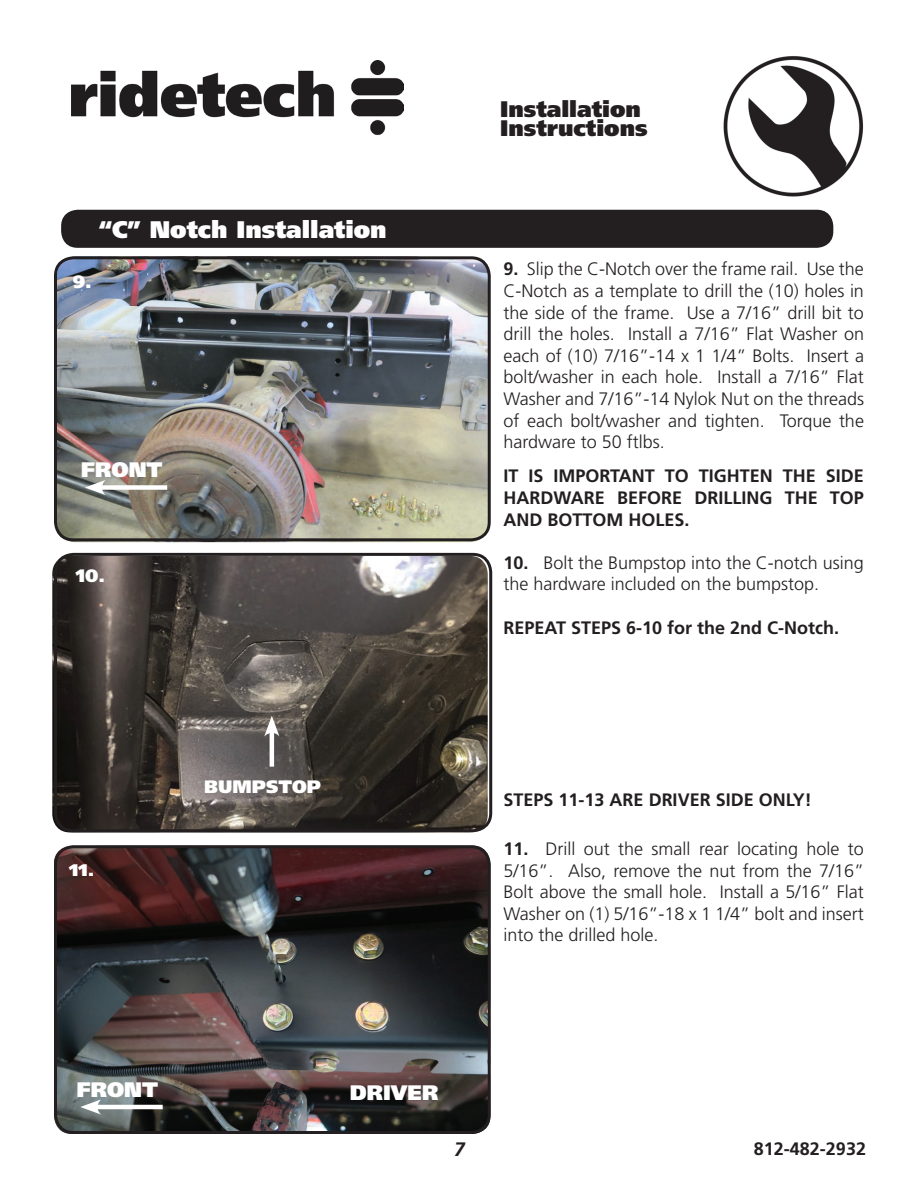
<style>
.page{position:relative;width:918px;height:1188px;background:#fff}
.page>*{position:absolute;margin:0;border:0;box-sizing:border-box;transform-origin:0 0}
.t1{font:900 24px "Frutiger";color:#fff}
.t2{font:900 22.5px/19.5px "Frutiger";color:#231f20}
.t3{font:900 21px "Frutiger";color:#fff}
.t4{font:italic 700 19.5px "Frutiger";color:#231f20}
.t5{font:300 18px/21.6px "Frutiger";color:#231f20;text-align:justify}
.t6{font:700 18px/21.6px "Frutiger";color:#231f20;text-align:justify}
.t7{font:900 18px "Frutiger";color:#fff}
.t8{font:900 16.8px "Frutiger";color:#fff;scale:1.07 1}
.s1{font-weight:700}
</style>
<div class="page">
<img style="left:723px;top:56px;width:140px;height:141px">
<img style="left:72px;top:61px;width:331px;height:75px">
<img style="left:52px;top:556px;width:436px;height:276px;border-radius:18px">
<hr style="left:270px;top:728px;width:4px;height:39px;background:#fff">
<svg style="left:264px;top:716px;width:15px;height:20px"></svg>
<img style="left:54px;top:846px;width:436px;height:288px;border-radius:18px">
<img style="left:57px;top:256px;width:432px;height:286px;border-radius:19px">
<div style="left:54px;top:553px;width:438px;height:279px;border:3px solid #231f20;border-radius:18px"></div>
<div style="left:61px;top:210px;width:772px;height:38px;background:#231f20;border-radius:17px"></div>
<div style="left:54px;top:845px;width:437px;height:289px;border:3px solid #231f20;border-radius:18px"></div>
<div style="left:54px;top:256px;width:437px;height:285px;border:3px solid #231f20;border-radius:18px"></div>
<div style="left:97px;top:485px;width:70px;height:5px;background:#fff"></div>
<svg style="left:85px;top:480px;width:21px;height:15px"></svg>
<hr style="left:93px;top:1105px;width:70px;height:4px;background:#fff">
<svg style="left:80px;top:1099px;width:21px;height:16px"></svg>
<h1 class="t1" style="left:99px;top:220px;width:290px">“C” Notch Installation</h1>
<p class="t7" style="left:73px;top:274px;width:20px">9.</p>
<p class="t3" style="left:81px;top:461px;width:83px">FRONT</p>
<p class="t7" style="left:76px;top:568px;width:31px">10.</p>
<p class="t2" style="left:500px;top:101px;width:149px">Installation<br>Instructions</p>
<p class="t5" style="left:504px;top:260px;width:362px"><span class="s1">9.</span> Slip the C-Notch over the frame rail. Use the C-Notch as a template to drill the (10) holes in the side of the frame. Use a 7/16” drill bit to drill the holes. Install a 7/16” Flat Washer on each of (10) 7/16”-14 x 1 1/4” Bolts. Insert a bolt/washer in each hole. Install a 7/16” Flat Washer and 7/16”-14 Nylok Nut on the threads of each bolt/washer and tighten. Torque the hardware to 50 ftlbs.</p>
<p class="t6" style="left:504px;top:467px;width:362px">IT IS IMPORTANT TO TIGHTEN THE SIDE HARDWARE BEFORE DRILLING THE TOP AND BOTTOM HOLES.</p>
<p class="t5" style="left:504px;top:553px;width:362px"><span class="s1">10.</span> Bolt the Bumpstop into the C-notch using the hardware included on the bumpstop.</p>
<p class="t6" style="left:504px;top:618px;width:337px">REPEAT STEPS 6-10 for the 2nd C-Notch.</p>
<p class="t8" style="left:69px;top:863px;width:25px">11.</p>
<p class="t7" style="left:204px;top:779px;width:118px">BUMPSTOP</p>
<p class="t6" style="left:504px;top:791px;width:310px">STEPS 11-13 ARE DRIVER SIDE ONLY!</p>
<p class="t5" style="left:504px;top:839px;width:362px"><span class="s1">11.</span> Drill out the small rear locating hole to 5/16”. Also, remove the nut from the 7/16” Bolt above the small hole. Install a 5/16” Flat Washer on (1) 5/16”-18 x 1 1/4” bolt and insert into the drilled hole.</p>
<p class="t3" style="left:77px;top:1081px;width:83px">FRONT</p>
<p class="t3" style="left:350px;top:1084px;width:90px">DRIVER</p>
<p class="t4" style="left:454px;top:1142px;width:12px">7</p>
<p class="t6" style="left:754px;top:1139px;width:114px">812-482-2932</p>
</div>
